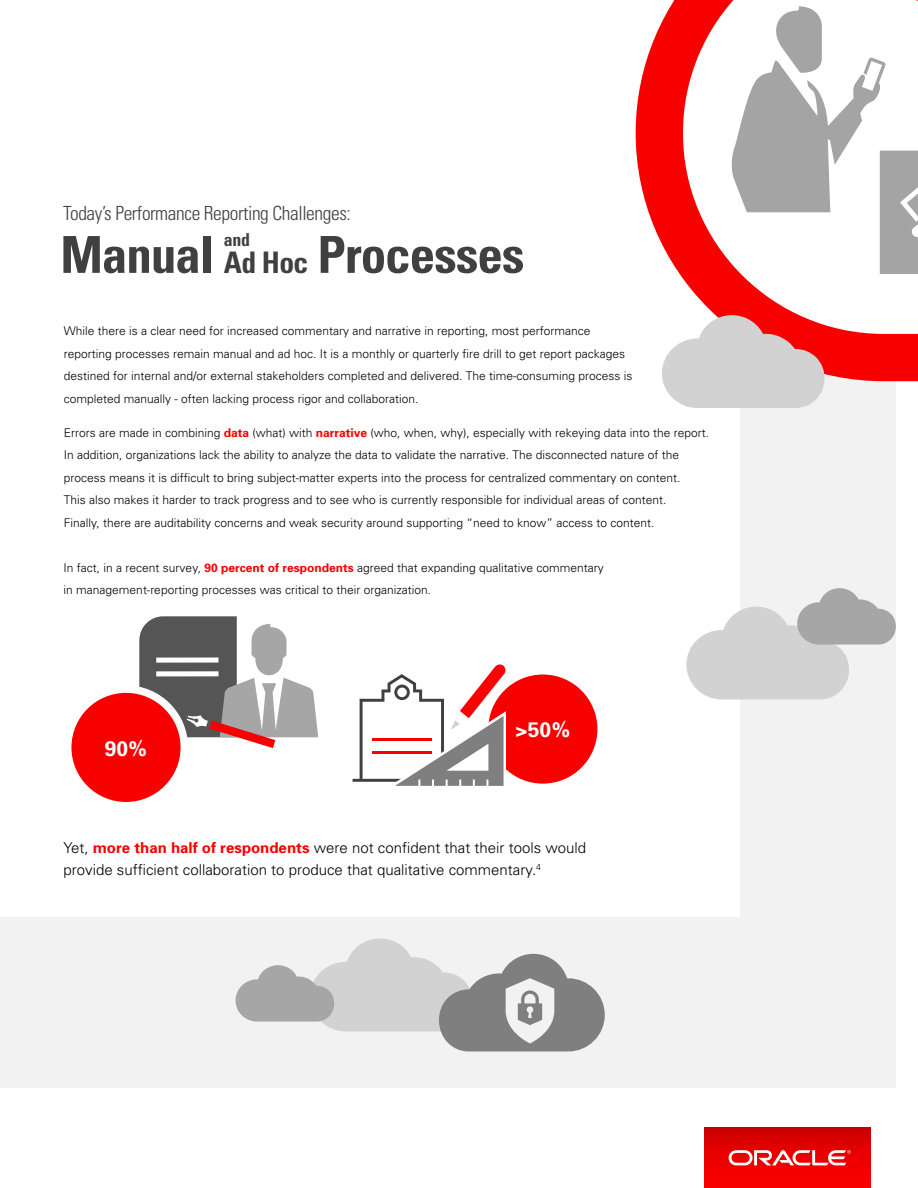
<style>
.page{position:relative;width:918px;height:1188px;background:#fff}
.page>*{position:absolute;margin:0;border:0;box-sizing:border-box;transform-origin:0 0}
.t1{font:700 condensed 51px "Univers";letter-spacing:-.02em;color:#404040}
.t2{font:700 condensed 29.7px "Univers";color:#404040}
.t3{font:700 21px "Univers";color:#fff}
.t4{font:300 condensed 19.5px "Univers";letter-spacing:-.02em;color:#404040}
.t5{font:700 condensed 17.85px "Univers";color:#404040}
.t6{font:300 15px/22.5px "Univers";color:#000}
.t7{font:300 12px/22.5px "Univers";color:#000}
.s1{font-weight:700;color:#f80000}
</style>
<div class="page">
<div style="left:740px;top:291px;width:156px;height:797px;background:#f2f2f2"></div>
<div style="left:0;top:917px;width:840px;height:171px;background:#f2f2f2"></div>
<svg style="left:636px;top:0;width:282px;height:244px;fill:#f80000"></svg>
<svg style="left:139px;top:616px;width:179px;height:132px"></svg>
<div style="left:68px;top:689px;width:116px;height:117px;background:#f80000;border-radius:50%"></div>
<div style="left:64px;top:685px;width:124px;height:124px;border:8px solid #fff;border-radius:50%"></div>
<div style="left:485px;top:671px;width:116px;height:116px;background:#f80000;border-radius:50%"></div>
<div style="left:481px;top:667px;width:124px;height:124px;border:8px solid #fff;border-radius:50%"></div>
<svg style="left:353px;top:664px;width:153px;height:122px"></svg>
<svg style="left:662px;top:6px;width:256px;height:402px"></svg>
<svg style="left:686px;top:588px;width:210px;height:112px"></svg>
<svg style="left:236px;top:939px;width:369px;height:112px"></svg>
<div style="left:705px;top:1128px;width:165px;height:60px;background:linear-gradient(to bottom,#d10000,#fe0000)"></div>
<svg style="left:729px;top:1150px;width:122px;height:15px"></svg>
<p class="t4" style="left:63px;top:201px;width:289px">Today’s Performance Reporting Challenges:</p>
<p class="t1" style="left:60px;top:223px;width:155px">Manual</p>
<p class="t5" style="left:224px;top:229px;width:28px">and</p>
<p class="t1" style="left:317px;top:223px;width:209px">Processes</p>
<p class="t2" style="left:224px;top:244px;width:86px">Ad Hoc</p>
<p class="t7" style="left:64px;top:320px;width:570px">While there is a clear need for increased commentary and narrative in reporting, most performance reporting processes remain manual and ad hoc. It is a monthly or quarterly fire drill to get report packages destined for internal and/or external stakeholders completed and delivered. The time-consuming process is completed manually - often lacking process rigor and collaboration.</p>
<p class="t7" style="left:64px;top:421px;width:647px">Errors are made in combining <span class="s1">data</span> (what) with <span class="s1">narrative</span> (who, when, why), especially with rekeying data into the report.<br>In addition, organizations lack the ability to analyze the data to validate the narrative. The disconnected nature of the process means it is difficult to bring subject-matter experts into the process for centralized commentary on content.<br>This also makes it harder to track progress and to see who is currently responsible for individual areas of content.<br>Finally, there are auditability concerns and weak security around supporting “need to know” access to content.</p>
<p class="t7" style="left:64px;top:556px;width:542px">In fact, in a recent survey, <span class="s1">90 percent of respondents</span> agreed that expanding qualitative commentary in management-reporting processes was critical to their organization.</p>
<p class="t3" style="left:105px;top:736px;width:44px">90%</p>
<p class="t3" style="left:516px;top:717px;width:56px">&gt;50%</p>
<p class="t6" style="left:64px;top:836px;width:524px">Yet, <span class="s1">more than half of respondents</span> were not confident that their tools would provide sufficient collaboration to produce that qualitative commentary.<sup>4</sup></p>
</div>
